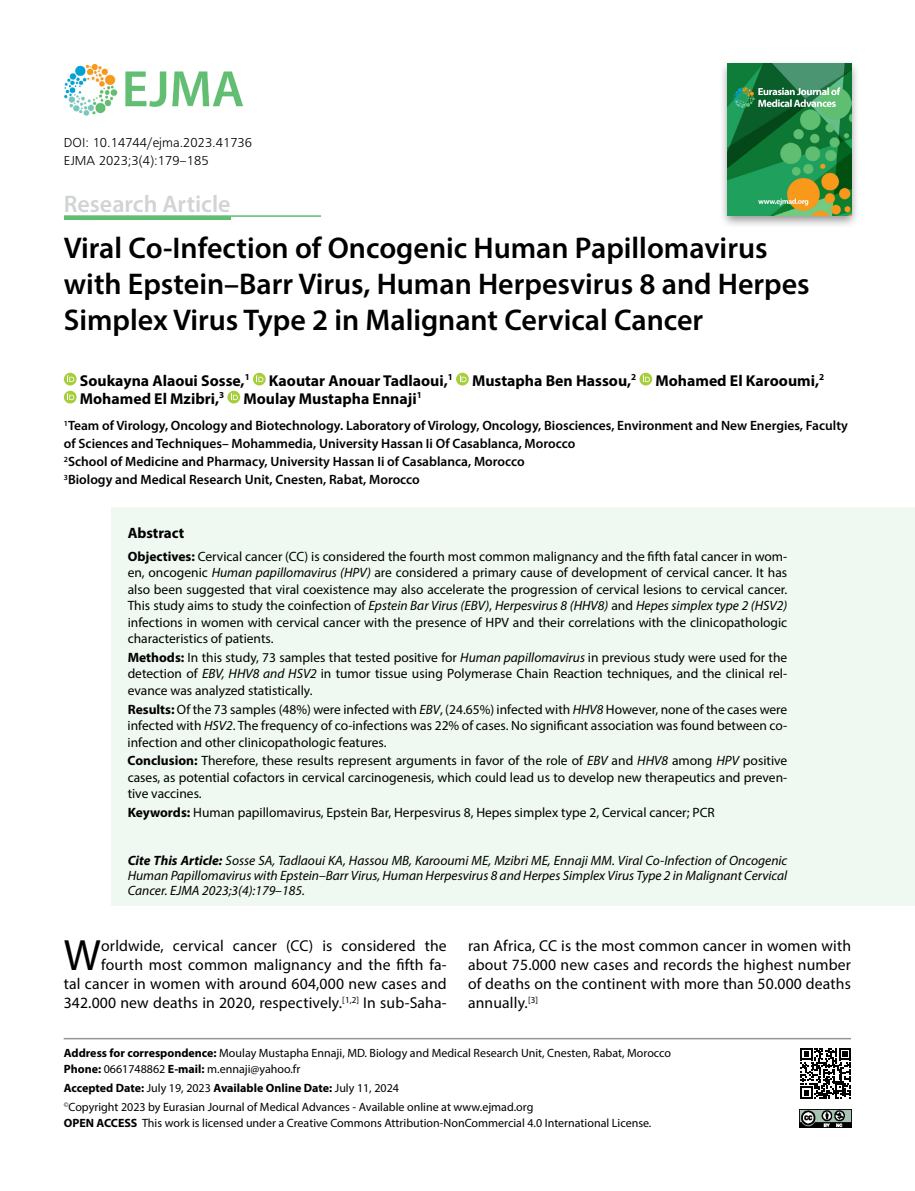
<style>
.page{position:relative;width:915px;height:1191px;background:#fff}
.page>*{position:absolute;margin:0;border:0;box-sizing:border-box;transform-origin:0 0}
.t1{font:43.95px "Myriad Pro";color:#000}
.t2{font:600 30px/36px "Myriad Pro";color:#000}
.t3{font:600 24px "Myriad Pro";color:#d1d3d4}
.t4{font:15.75px/19.2px "Myriad Pro";letter-spacing:.01em;color:#000;text-align:right}
.t5{font:700 15.75px/18px "Myriad Pro";color:#000}
.t6{font:700 15px "Myriad Pro";color:#000}
.t7{font:13.5px/16.5px "Myriad Pro";color:#000;text-align:justify}
.t8{font:600 13.5px/18px "Myriad Pro";color:#000}
.t9{font:italic 13.5px/15px "Myriad Pro";color:#000;text-align:justify}
.t10{font:13.5px/18px "Frugal Normal Tr";color:#000}
.t11{font:12px/16.5px "Myriad Pro";color:#000}
.s1{font-weight:700}
.s2{font-style:italic}
</style>
<div class="page">
<div style="left:112px;top:507px;width:802px;height:399px;background:#eff8f1"></div>
<svg style="left:64px;top:373px;width:13px;height:12px"></svg>
<svg style="left:67px;top:375px;width:7px;height:7px"></svg>
<div style="left:253px;top:373px;width:12px;height:12px;background:#a6ce3a;border-radius:50%"></div>
<svg style="left:256px;top:375px;width:7px;height:7px"></svg>
<svg style="left:456px;top:373px;width:12px;height:12px"></svg>
<svg style="left:459px;top:375px;width:7px;height:7px"></svg>
<svg style="left:639px;top:373px;width:13px;height:12px"></svg>
<svg style="left:642px;top:375px;width:7px;height:7px"></svg>
<svg style="left:64px;top:391px;width:13px;height:12px"></svg>
<svg style="left:67px;top:393px;width:7px;height:7px"></svg>
<svg style="left:227px;top:391px;width:13px;height:12px"></svg>
<svg style="left:231px;top:393px;width:7px;height:7px"></svg>
<hr style="left:64px;top:1038px;width:786px;height:1px;background:#939598">
<hr style="left:64px;top:215px;width:257px;height:2px;background:#60be72">
<hr style="left:64px;top:216px;width:166px;height:4px;background:#60be72">
<svg style="left:800px;top:1048px;width:50px;height:50px"></svg>
<img style="left:799px;top:1109px;width:51px;height:18px">
<div style="left:717px;top:59px;width:143px;height:170px;background:#000;opacity:.43"></div>
<img style="left:727px;top:64px;width:123px;height:151px">
<img style="left:64px;top:64px;width:179px;height:51px">
<p class="t10" style="left:64px;top:133px;width:190px">DOI: 10.14744/ejma.2023.41736<br>EJMA 2023;3(4):179–185</p>
<h3 class="t3" style="left:64px;top:188px;width:168px">Research Article</h3>
<h2 class="t2" style="left:64px;top:229px;width:747px">Viral Co-Infection of Oncogenic Human Papillomavirus with Epstein–Barr Virus, Human Herpesvirus 8 and Herpes<br>Simplex Virus Type 2 in Malignant Cervical Cancer</h2>
<p class="t5" style="left:80px;top:371px;width:745px">Soukayna Alaoui Sosse,<sup>1</sup> Kaoutar Anouar Tadlaoui,<sup>1</sup> Mustapha Ben Hassou,<sup>2</sup> Mohamed El Karooumi,<sup>2<br></sup>Mohamed El Mzibri,<sup>3</sup> Moulay Mustapha Ennaji<sup>1</sup></p>
<p class="t8" style="left:64px;top:416px;width:785px"><sup>1</sup>Team of Virology, Oncology and Biotechnology. Laboratory of Virology, Oncology, Biosciences, Environment and New Energies, Faculty of Sciences and Techniques– Mohammedia, University Hassan Ii Of Casablanca, Morocco<br><sup>2</sup>School of Medicine and Pharmacy, University Hassan Ii of Casablanca, Morocco<br><sup>3</sup>Biology and Medical Research Unit, Cnesten, Rabat, Morocco</p>
<p class="t6" style="left:128px;top:523px;width:58px">Abstract</p>
<p class="t7" style="left:128px;top:548px;width:661px"><span class="s1">Objectives:</span> Cervical cancer (CC) is considered the fourth most common malignancy and the fifth fatal cancer in wom&shy;en, oncogenic <span class="s2">Human papillomavirus (HPV)</span> are considered a primary cause of development of cervical cancer. It has also been suggested that viral coexistence may also accelerate the progression of cervical lesions to cervical cancer.<br>This study aims to study the coinfection of <span class="s2">Epstein Bar Virus (EBV)</span>, <span class="s2">Herpesvirus 8 (HHV8)</span> and <span class="s2">Hepes simplex type 2 (HSV2) </span>infections in women with cervical cancer with the presence of HPV and their correlations with the clinicopathologic characteristics of patients.</p>
<p class="t7" style="left:128px;top:649px;width:661px"><span class="s1">Methods:</span> In this study, 73 samples that tested positive for <span class="s2">Human papillomavirus</span> in previous study were used for the detection of <span class="s2">EBV, HHV8 and HSV2</span> in tumor tissue using Polymerase Chain Reaction techniques, and the clinical rel&shy;evance was analyzed statistically.</p>
<p class="t7" style="left:128px;top:700px;width:661px"><span class="s1">Results:</span> Of the 73 samples (48%) were infected with <span class="s2">EBV</span>, (24.65%) infected with <span class="s2">HHV8</span> However, none of the cases were infected with <span class="s2">HSV2</span>. The frequency of co-infections was 22% of cases. No significant association was found between co&shy;infection and other clinicopathologic features.</p>
<p class="t7" style="left:128px;top:752px;width:661px"><span class="s1">Conclusion:</span> Therefore, these results represent arguments in favor of the role of <span class="s2">EBV</span> and <span class="s2">HHV8</span> among <span class="s2">HPV</span> positive cases, as potential cofactors in cervical carcinogenesis, which could lead us to develop new therapeutics and preven&shy;tive vaccines.</p>
<p class="t7" style="left:128px;top:804px;width:588px"><span class="s1">Keywords:</span> Human papillomavirus, Epstein Bar, Herpesvirus 8, Hepes simplex type 2, Cervical cancer; PCR</p>
<p class="t9" style="left:128px;top:852px;width:661px"><span class="s1">Cite This Article:</span> Sosse SA, Tadlaoui KA, Hassou MB, Karooumi ME, Mzibri ME, Ennaji MM. Viral Co-Infection of Oncogenic Human Papillomavirus with Epstein–Barr Virus, Human Herpesvirus 8 and Herpes Simplex Virus Type 2 in Malignant Cervical Cancer. EJMA 2023;3(4):179–185.</p>
<p class="t4" style="left:64px;top:935px;width:384px">orldwide, cervical cancer (CC) is considered the fourth most common malignancy and the fifth fa-<br>tal cancer in women with around 604,000 new cases and 342.000 new deaths in 2020, respectively.<sup>[1,2]</sup> In sub-Saha-</p>
<p class="t4" style="left:468px;top:935px;width:384px;text-align:justify">ran Africa, CC is the most common cancer in women with about 75.000 new cases and records the highest number of deaths on the continent with more than 50.000 deaths annually.<sup>[3]</sup></p>
<h1 class="t1" style="left:64px;top:927px;width:39px">W</h1>
<p class="t11" style="left:64px;top:1044px;width:608px"><span class="s1">Address for correspondence:</span> Moulay Mustapha Ennaji, MD. Biology and Medical Research Unit, Cnesten, Rabat, Morocco<br><span class="s1">Phone:</span> 0661748862 <span class="s1">E-mail:</span> m.ennaji@yahoo.fr</p>
<p class="t11" style="left:64px;top:1078px;width:471px;line-height:18.6px"><span class="s1">Accepted Date:</span> July 19, 2023 <span class="s1">Available Online Date:</span> July 11, 2024<br><sup>©</sup>Copyright 2023 by Eurasian Journal of Medical Advances - Available online at www.ejmad.org</p>
<p class="t11" style="left:64px;top:1114px;width:589px"><span class="s1">OPEN ACCESS</span> This work is licensed under a Creative Commons Attribution-NonCommercial 4.0 International License.</p>
</div>
